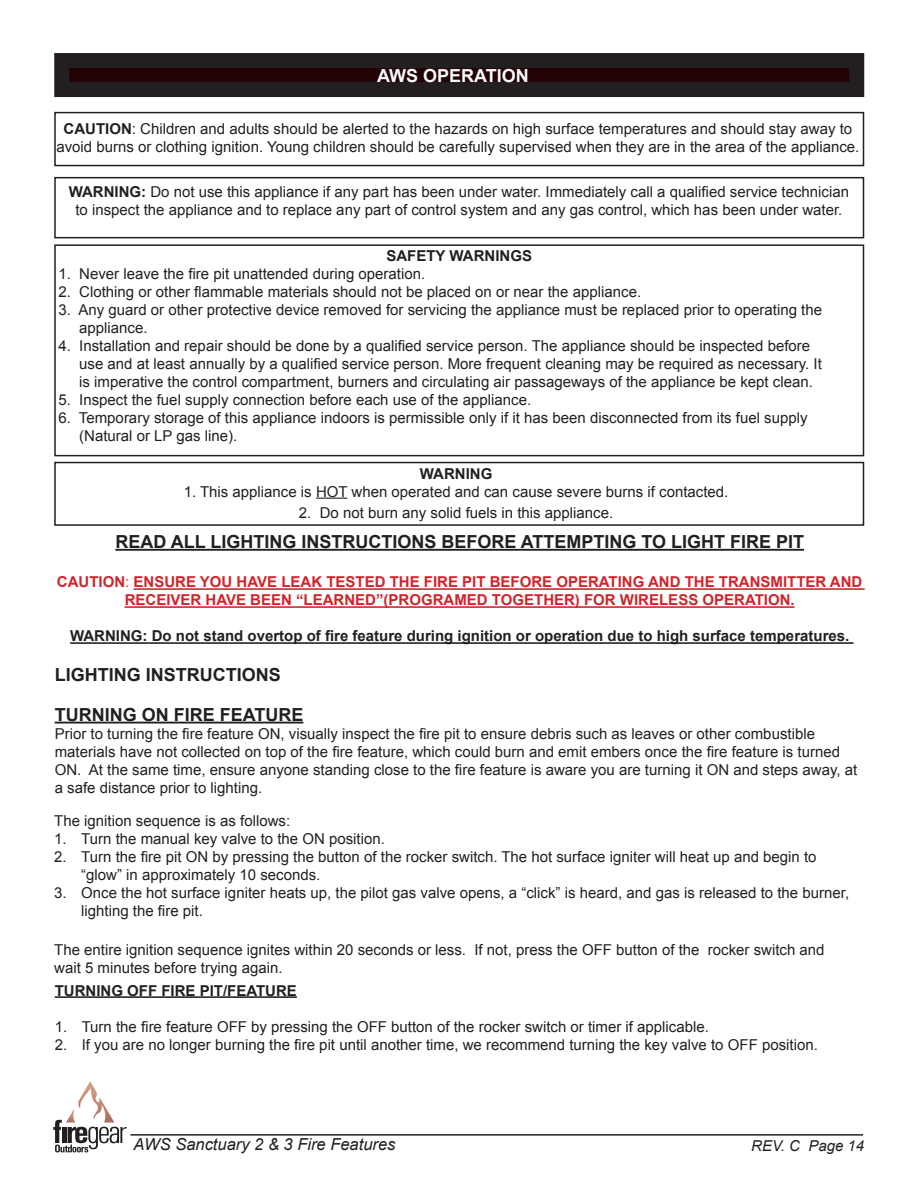
<style>
.page{position:relative;width:918px;height:1188px;background:#fff}
.page>*{position:absolute;margin:0;border:0;box-sizing:border-box;transform-origin:0 0}
.t1{font:700 18px "Arial";color:#231f20}
.t2{font:700 18px "Arial";color:#f6fafc}
.t3{font:italic 16.5px "Arial";color:#231f20}
.t4{font:15px/18px "Arial";color:#231f20}
.t5{font:700 15px/18px "Arial";color:#d1232a;text-align:center}
.t6{font:700 15px "Arial";color:#231f20}
.t7{font:italic 15px "Arial";color:#231f20}
.s1{font-weight:700}
.s2{font-weight:400}
</style>
<div class="page">
<hr style="left:130px;top:1134px;width:733px;height:2px;background:#231f20">
<svg style="left:53px;top:1081px;width:74px;height:71px"></svg>
<div style="left:54px;top:112px;width:810px;height:54px;border:2px solid #231f20"></div>
<div style="left:54px;top:177px;width:810px;height:61px;border:2px solid #231f20"></div>
<div style="left:62px;top:61px;width:795px;height:29px;background:#230305"></div>
<div style="left:54px;top:53px;width:810px;height:44px;border:15px solid #231f20"></div>
<div style="left:54px;top:244px;width:810px;height:212px;border:2px solid #231f20"></div>
<hr style="left:316px;top:498px;width:31px;height:1px;background:#231f20">
<div style="left:54px;top:462px;width:810px;height:64px;border:2px solid #231f20"></div>
<hr style="left:115px;top:549px;width:689px;height:2px;background:#231f20">
<hr style="left:134px;top:588px;width:731px;height:2px;background:#d1232a">
<hr style="left:125px;top:606px;width:670px;height:2px;background:#d1232a">
<hr style="left:70px;top:642px;width:783px;height:2px;background:#231f20">
<hr style="left:55px;top:722px;width:248px;height:2px;background:#231f20">
<hr style="left:55px;top:996px;width:242px;height:2px;background:#231f20">
<p class="t2" style="left:377px;top:64px;width:153px">AWS OPERATION</p>
<p class="t4" style="left:56px;top:120px;width:804px;text-align:center"><span class="s1">CAUTION</span>: Children and adults should be alerted to the hazards on high surface temperatures and should stay away to avoid burns or clothing ignition. Young children should be carefully supervised when they are in the area of the appliance.</p>
<p class="t4" style="left:69px;top:183px;width:782px;text-align:center"><span class="s1">WARNING:</span> Do not use this appliance if any part has been under water. Immediately call a qualified service technician to inspect the appliance and to replace any part of control system and any gas control, which has been under water.</p>
<p class="t6" style="left:386px;top:246px;width:147px">SAFETY WARNINGS</p>
<p class="t4" style="left:58px;top:265px;width:368px">1. Never leave the fire pit unattended during operation.</p>
<p class="t4" style="left:58px;top:283px;width:584px">2. Clothing or other flammable materials should not be placed on or near the appliance.</p>
<p class="t4" style="left:79px;top:301px;width:744px;text-indent:-21px">3. Any guard or other protective device removed for servicing the appliance must be replaced prior to operating the appliance.</p>
<p class="t4" style="left:79px;top:337px;width:744px;text-indent:-21px">4. Installation and repair should be done by a qualified service person. The appliance should be inspected before use and at least annually by a qualified service person. More frequent cleaning may be required as necessary. It is imperative the control compartment, burners and circulating air passageways of the appliance be kept clean.</p>
<p class="t4" style="left:58px;top:391px;width:474px">5. Inspect the fuel supply connection before each use of the appliance.</p>
<p class="t4" style="left:79px;top:409px;width:730px;text-indent:-21px">6. Temporary storage of this appliance indoors is permissible only if it has been disconnected from its fuel supply (Natural or LP gas line).</p>
<p class="t6" style="left:420px;top:463px;width:74px">WARNING</p>
<p class="t4" style="left:184px;top:482px;width:546px">1. This appliance is HOT when operated and can cause severe burns if contacted.</p>
<p class="t4" style="left:299px;top:504px;width:316px">2. Do not burn any solid fuels in this appliance.</p>
<p class="t1" style="left:115px;top:530px;width:690px">READ ALL LIGHTING INSTRUCTIONS BEFORE ATTEMPTING TO LIGHT FIRE PIT</p>
<p class="t5" style="left:57px;top:574px;width:807px">CAUTION<span class="s2">:</span> ENSURE YOU HAVE LEAK TESTED THE FIRE PIT BEFORE OPERATING AND THE TRANSMITTER AND<br>RECEIVER HAVE BEEN “LEARNED”(PROGRAMED TOGETHER) FOR WIRELESS OPERATION.</p>
<p class="t6" style="left:70px;top:626px;width:781px">WARNING: Do not stand overtop of fire feature during ignition or operation due to high surface temperatures.</p>
<p class="t1" style="left:55px;top:663px;width:228px">LIGHTING INSTRUCTIONS</p>
<p class="t1" style="left:55px;top:702px;width:250px">TURNING ON FIRE FEATURE</p>
<p class="t4" style="left:55px;top:725px;width:762px">Prior to turning the fire feature ON, visually inspect the fire pit to ensure debris such as leaves or other combustible</p>
<p class="t4" style="left:55px;top:743px;width:804px">materials have not collected on top of the fire feature, which could burn and emit embers once the fire feature is turned<br>ON. At the same time, ensure anyone standing close to the fire feature is aware you are turning it ON and steps away, at a safe distance prior to lighting.</p>
<p class="t4" style="left:54px;top:811px;width:237px">The ignition sequence is as follows:</p>
<p class="t4" style="left:54px;top:829px;width:332px">1. Turn the manual key valve to the ON position.</p>
<p class="t4" style="left:81px;top:847px;width:737px;text-indent:-27px">2. Turn the fire pit ON by pressing the button of the rocker switch. The hot surface igniter will heat up and begin to “glow” in approximately 10 seconds.</p>
<p class="t4" style="left:81px;top:883px;width:769px;text-indent:-27px">3. Once the hot surface igniter heats up, the pilot gas valve opens, a “click” is heard, and gas is released to the burner, lighting the fire pit.</p>
<p class="t4" style="left:54px;top:941px;width:772px">The entire ignition sequence ignites within 20 seconds or less. If not, press the OFF button of the rocker switch and wait 5 minutes before trying again.</p>
<p class="t6" style="left:55px;top:980px;width:244px">TURNING OFF FIRE PIT/FEATURE</p>
<p class="t4" style="left:55px;top:1017px;width:656px">1. Turn the fire feature OFF by pressing the OFF button of the rocker switch or timer if applicable.</p>
<p class="t4" style="left:55px;top:1035px;width:765px">2. If you are no longer burning the fire pit until another time, we recommend turning the key valve to OFF position.</p>
<p class="t3" style="left:134px;top:1134px;width:263px">AWS Sanctuary 2 &amp; 3 Fire Features</p>
<p class="t7" style="left:751px;top:1136px;width:115px">REV. C Page 14</p>
</div>
